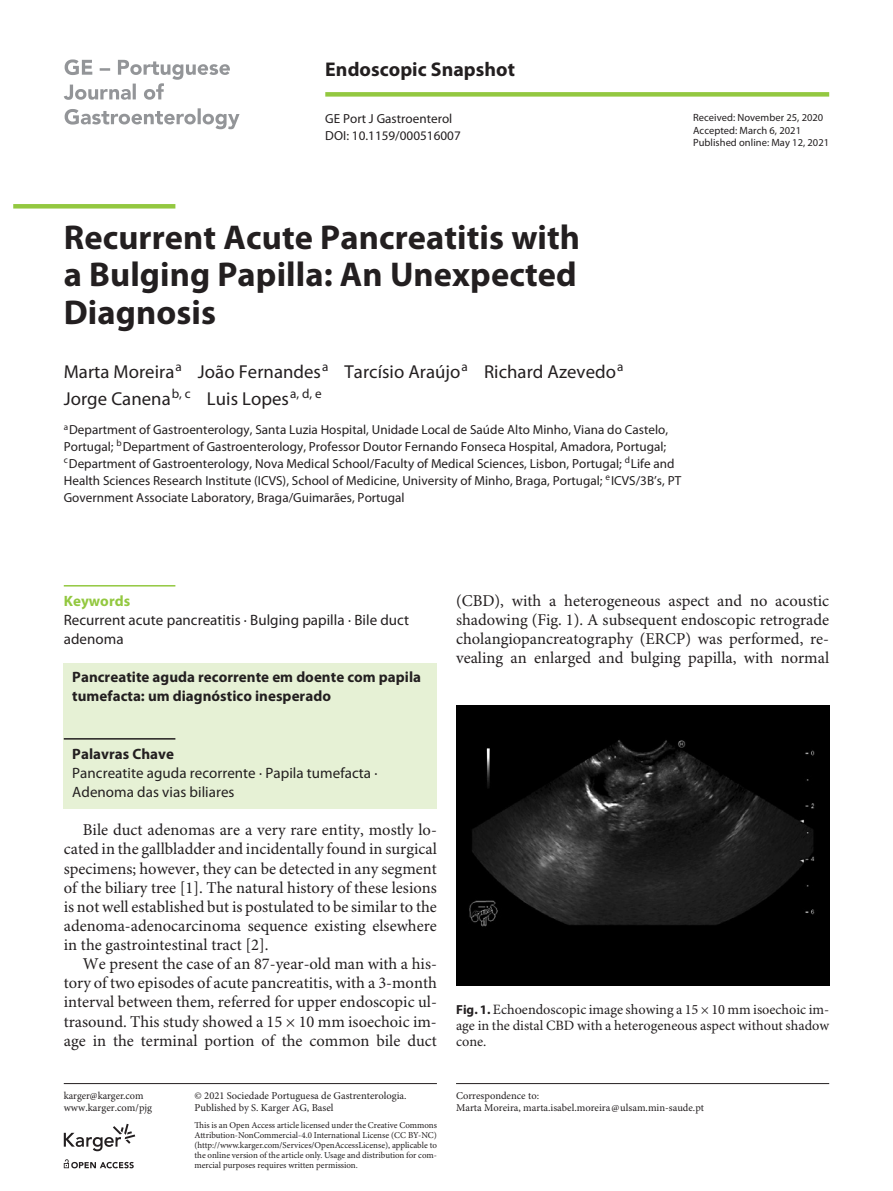
<style>
.page{position:relative;width:893px;height:1191px;background:#fff}
.page>*{position:absolute;margin:0;border:0;box-sizing:border-box;transform-origin:0 0}
.t1{font:700 34.5px/37.5px "Myriad Pro";letter-spacing:.005em;color:#231f20;text-align:justify}
.t2{font:700 19.8px "Myriad Pro";letter-spacing:.005em;color:#231f20}
.t3{font:18.75px/27px "Myriad Pro";letter-spacing:.005em;color:#231f20}
.t4{font:16.5px/19px "Minion Pro";color:#231f20;text-align:justify}
.t5{font:15px/19.2px "Myriad Pro";letter-spacing:.005em;color:#231f20}
.t6{font:700 15px/19.2px "Myriad Pro";letter-spacing:.005em;color:#231f20}
.t7{font:700 15px "Myriad Pro";letter-spacing:.005em;color:#93c840}
.t8{font:14.25px/15.9px "Minion Pro";color:#231f20;text-align:justify}
.t9{font:13.2px/17px "Myriad Pro";letter-spacing:.005em;color:#231f20}
.t10{font:10.5px/12px "Minion Pro";color:#231f20}
.t11{font:10.5px/12.8px "Myriad Pro";letter-spacing:.005em;color:#231f20}
.t12{font:9px/10.2px "Minion Pro";color:#231f20;text-align:justify}
.s1{font-family:"Myriad Pro";font-weight:700;font-size:13.2px}
</style>
<div class="page">
<hr style="left:64px;top:1083px;width:373px;height:1px;background:#231f20">
<div style="left:325px;top:92px;width:504px;height:5px;background:#93c840"></div>
<hr style="left:456px;top:1083px;width:373px;height:1px;background:#231f20">
<div style="left:64px;top:663px;width:373px;height:145px;background:#e6f1d5"></div>
<hr style="left:13px;top:204px;width:162px;height:4px;background:#93c840">
<svg style="left:65px;top:108px;width:175px;height:21px"></svg>
<svg style="left:64px;top:59px;width:166px;height:41px"></svg>
<hr style="left:64px;top:585px;width:111px;height:1px;background:#93c840">
<hr style="left:64px;top:738px;width:111px;height:1px;background:#231f20">
<svg style="left:64px;top:1159px;width:70px;height:9px"></svg>
<img style="left:456px;top:705px;width:373px;height:280px">
<svg style="left:64px;top:1123px;width:71px;height:28px"></svg>
<p class="t2" style="left:325px;top:58px;width:191px">Endoscopic Snapshot</p>
<p class="t9" style="left:325px;top:110px;width:129px">GE Port J Gastroenterol</p>
<p class="t9" style="left:325px;top:127px;width:137px">DOI: 10.1159/000516007</p>
<p class="t11" style="left:693px;top:111px;width:137px">Received: November 25, 2020<br>Accepted: March 6, 2021<br>Published online: May 12, 2021</p>
<h1 class="t1" style="left:64px;top:219px;width:518px">Recurrent Acute Pancreatitis with a Bulging Papilla: An Unexpected Diagnosis</h1>
<p class="t3" style="left:64px;top:358px;width:561px">Marta Moreira<sup>a</sup> João Fernandes<sup>a</sup> Tarcísio Araújo<sup>a</sup> Richard Azevedo<sup>a<br></sup>Jorge Canena<sup>b,</sup> <sup>c</sup> Luis Lopes<sup>a,</sup> <sup>d,</sup> <sup>e</sup></p>
<p class="t9" style="left:64px;top:421px;width:619px"><sup>a</sup>Department of Gastroenterology, Santa Luzia Hospital, Unidade Local de Saúde Alto Minho, Viana do Castelo, Portugal; <sup>b</sup>Department of Gastroenterology, Professor Doutor Fernando Fonseca Hospital, Amadora, Portugal; <sup>c</sup>Department of Gastroenterology, Nova Medical School/Faculty of Medical Sciences, Lisbon, Portugal; <sup>d</sup>Life and Health Sciences Research Institute (ICVS), School of Medicine, University of Minho, Braga, Portugal; <sup>e</sup>ICVS/3B’s, PT Government Associate Laboratory, Braga/Guimarães, Portugal</p>
<p class="t7" style="left:64px;top:592px;width:68px">Keywords</p>
<p class="t5" style="left:64px;top:610px;width:347px">Recurrent acute pancreatitis · Bulging papilla · Bile duct adenoma</p>
<p class="t6" style="left:72px;top:668px;width:350px">Pancreatite aguda recorrente em doente com papila tumefacta: um diagnóstico inesperado</p>
<p class="t6" style="left:72px;top:744px;width:103px">Palavras Chave</p>
<p class="t5" style="left:72px;top:763px;width:307px">Pancreatite aguda recorrente · Papila tumefacta ·<br>Adenoma das vias biliares</p>
<p class="t4" style="left:64px;top:821px;width:375px;text-indent:19px">Bile duct adenomas are a very rare entity, mostly lo&shy;cated in the gallbladder and incidentally found in surgical specimens; however, they can be detected in any segment of the biliary tree [1]. The natural history of these lesions is not well established but is postulated to be similar to the adenoma-adenocarcinoma sequence existing elsewhere in the gastrointestinal tract [2].</p>
<p class="t4" style="left:64px;top:955px;width:375px;text-indent:19px">We present the case of an 87-year-old man with a his&shy;tory of two episodes of acute pancreatitis, with a 3-month interval between them, referred for upper endoscopic ul&shy;trasound. This study showed a 15 × 10 mm isoechoic im&shy;age in the terminal portion of the common bile duct</p>
<p class="t10" style="left:64px;top:1089px;width:90px;line-height:12.8px">karger@karger.com www.karger.com/pjg</p>
<p class="t10" style="left:195px;top:1089px;width:213px">© 2021 Sociedade Portuguesa de Gastrenterologia.<br>Published by S. Karger AG, Basel</p>
<p class="t12" style="left:195px;top:1120px;width:244px">This is an Open Access article licensed under the Creative Commons Attribution-NonCommercial-4.0 International License (CC BY-NC) (http://www.karger.com/Services/OpenAccessLicense), applicable to the online version of the article only. Usage and distribution for com&shy;mercial purposes requires written permission.</p>
<p class="t4" style="left:456px;top:591px;width:375px">(CBD), with a heterogeneous aspect and no acoustic shadowing (Fig. 1). A subsequent endoscopic retrograde cholangiopancreatography (ERCP) was performed, re&shy;vealing an enlarged and bulging papilla, with normal</p>
<p class="t8" style="left:456px;top:1002px;width:375px"><span class="s1">Fig. 1.</span> Echoendoscopic image showing a 15 × 10 mm isoechoic im&shy;age in the distal CBD with a heterogeneous aspect without shadow cone.</p>
<p class="t10" style="left:456px;top:1089px;width:249px">Correspondence to:<br>Marta Moreira, marta.isabel.moreira@ulsam.min-saude.pt</p>
</div>
